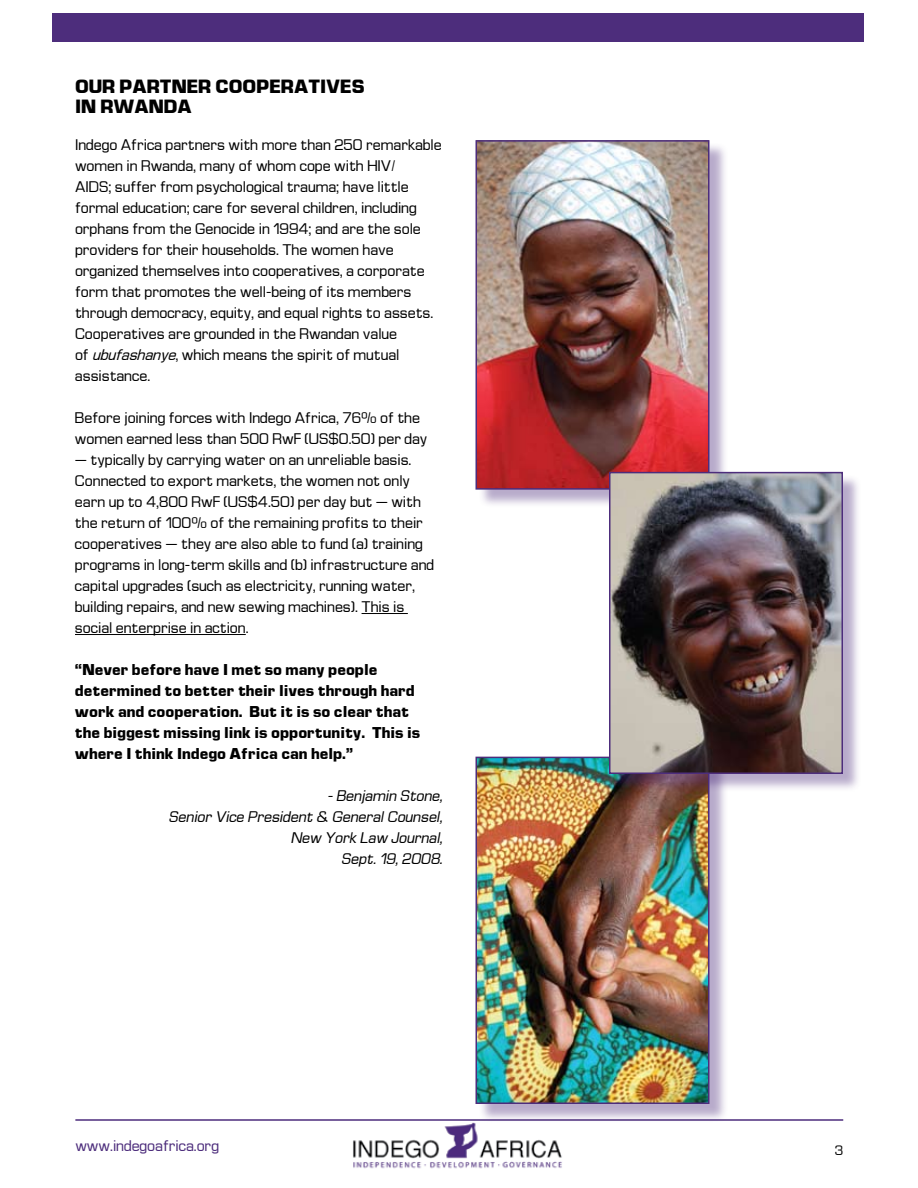
<style>
.page{position:relative;width:918px;height:1188px;background:#fff}
.page>*{position:absolute;margin:0;border:0;box-sizing:border-box;transform-origin:0 0}
.t1{font:700 16.5px/19.8px "Euro Technic";color:#000}
.t2{font:13.5px/21px "Euro Technic";color:#000}
.t3{font:700 13.5px/21px "Euro Technic";color:#000}
.t4{font:italic 13.5px/21px "Euro Technic";color:#000;text-align:right}
.t5{font:13.5px "Euro Technic";color:#4d2d7c}
.t6{font:12px "Euro Technic";color:#000}
.s1{font-style:italic}
</style>
<div class="page">
<img style="left:353px;top:1122px;width:209px;height:47px">
<div style="left:53px;top:13px;width:811px;height:29px;background:#4d2d7c"></div>
<hr style="left:75px;top:1119px;width:768px;height:2px;background:#4d2d7c">
<hr style="left:362px;top:613px;width:46px;height:1px;background:#000">
<hr style="left:75px;top:634px;width:171px;height:1px;background:#000">
<div style="left:478px;top:142px;width:257px;height:372px;background:#4d2d7c;opacity:.4"></div>
<img style="left:479px;top:143px;width:228px;height:344px">
<div style="left:476px;top:140px;width:234px;height:350px;border:2px solid #4d2d7c"></div>
<div style="left:478px;top:759px;width:257px;height:370px;background:#4d2d7c;opacity:.4"></div>
<img style="left:479px;top:760px;width:228px;height:341px">
<div style="left:476px;top:757px;width:234px;height:347px;border:2px solid #4d2d7c"></div>
<div style="left:611px;top:474px;width:257px;height:325px;background:#4d2d7c;opacity:.4"></div>
<img style="left:612px;top:475px;width:228px;height:296px">
<div style="left:609px;top:472px;width:234px;height:302px;border:2px solid #4d2d7c"></div>
<p class="t1" style="left:75px;top:76px;width:291px">OUR PARTNER COOPERATIVES<br>IN RWANDA</p>
<p class="t2" style="left:75px;top:134px;width:368px">Indego Africa partners with more than 250 remarkable women in Rwanda, many of whom cope with HIV/<br>AIDS; suffer from psychological trauma; have little formal education; care for several children, including orphans from the Genocide in 1994; and are the sole providers for their households. The women have organized themselves into cooperatives, a corporate form that promotes the well-being of its members through democracy, equity, and equal rights to assets.<br>Cooperatives are grounded in the Rwandan value<br>of <span class="s1">ubufashanye</span>, which means the spirit of mutual assistance.</p>
<p class="t2" style="left:75px;top:407px;width:354px">Before joining forces with Indego Africa, 76% of the women earned less than 500 RwF (US$0.50) per day</p>
<p class="t2" style="left:75px;top:449px;width:361px">— typically by carrying water on an unreliable basis.<br>Connected to export markets, the women not only earn up to 4,800 RwF (US$4.50) per day but — with the return of 100% of the remaining profits to their cooperatives — they are also able to fund (a) training programs in long-term skills and (b) infrastructure and capital upgrades (such as electricity, running water, building repairs, and new sewing machines). This is social enterprise in action.</p>
<p class="t3" style="left:75px;top:659px;width:347px">“Never before have I met so many people determined to better their lives through hard work and cooperation. But it is so clear that the biggest missing link is opportunity. This is where I think Indego Africa can help.”</p>
<p class="t4" style="left:169px;top:785px;width:279px">-Benjamin Stone,<br>Senior Vice President &amp; GeneralCounsel,<br>New York Law Journal,<br>Sept.19,2008.</p>
<p class="t5" style="left:75px;top:1137px;width:145px">www.indegoafrica.org</p>
<p class="t6" style="left:835px;top:1142px;width:10px">3</p>
</div>
